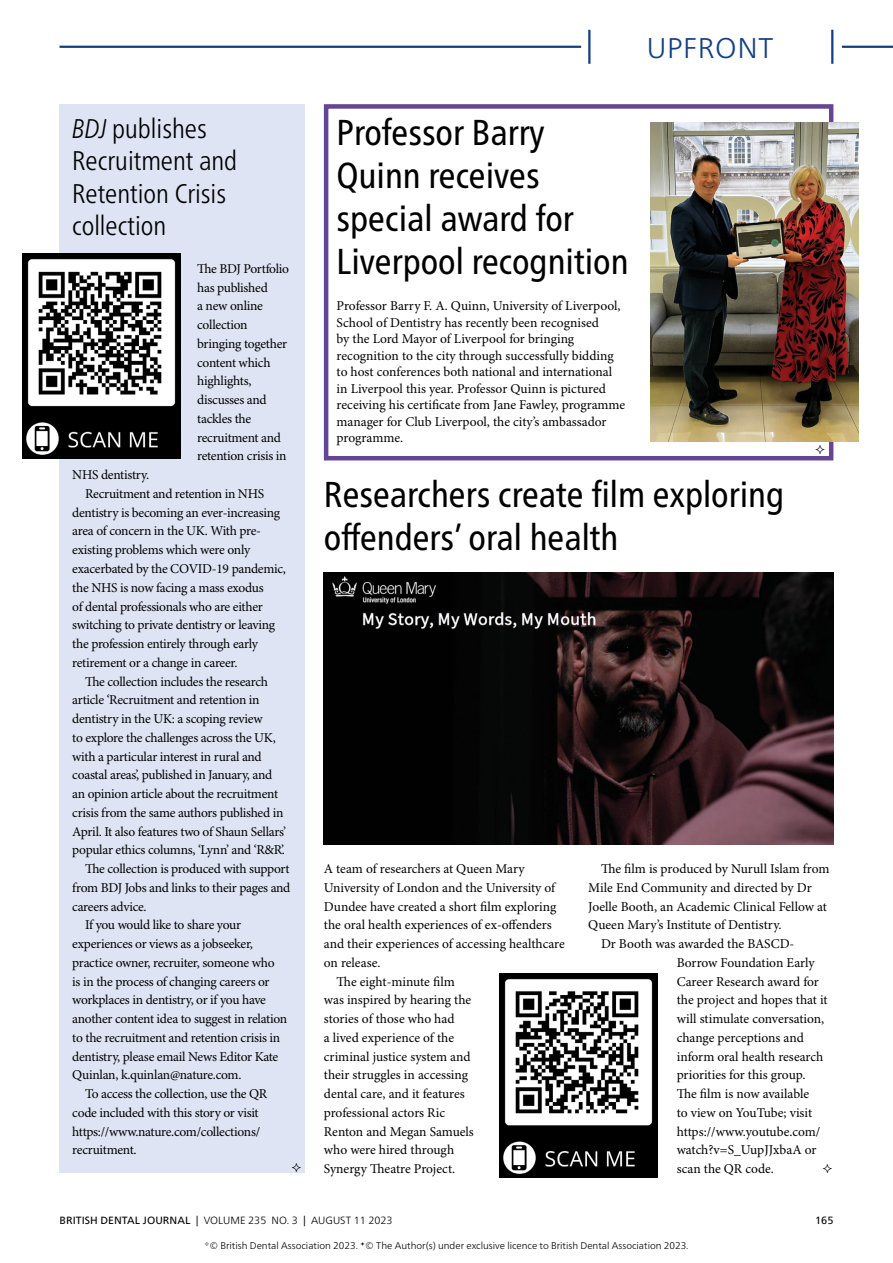
<style>
.page{position:relative;width:893px;height:1263px;background:#fff}
.page>*{position:absolute;margin:0;border:0;box-sizing:border-box;transform-origin:0 0}
.Title_3_Cnd_24pt{font:condensed 36px/43.2px "Frutiger Neue LT Pro";color:#000}
.t1{font:300 28.5px "Frutiger Neue LT Pro";letter-spacing:.025em;color:#123f84}
.Title_4_Cnd_Lt_18pt{font:300 condensed 27px/32.4px "Frutiger Neue LT Pro";color:#000}
.Para_9pt_ragged{font:13.5px/18.8px "Minion Pro";letter-spacing:-.02em;color:#000}
.Para_9pt_ragged-2{font:13.5px/18.8px "Minion Pro";color:#000}
.Title_3_Cnd_24pt-2{font:13.5px/16.5px "Minion Pro";color:#000}
.Para_9pt_ragged_1st{font:13.5px/18.8px "Minion Pro";letter-spacing:-.01em;color:#000}
.t2{font:300 10.5px "Frutiger Neue LT Pro";letter-spacing:.005em;color:#000}
.t3{font:10.5px "Frutiger Neue LT Pro";color:#000}
.t4{font:300 9.75px "Frutiger Neue LT Pro";color:#000}
.s1{font-style:italic}
.s2{font-weight:400}
</style>
<div class="page">
<div style="left:60px;top:104px;width:245px;height:1069px;background:#dee4f3"></div>
<div style="left:324px;top:104px;width:509px;height:356px;border:4px solid #644596"></div>
<img style="left:324px;top:573px;width:509px;height:271px">
<img style="left:651px;top:123px;width:208px;height:319px">
<img style="left:22px;top:253px;width:158px;height:205px">
<img style="left:500px;top:973px;width:158px;height:205px">
<hr style="left:60px;top:46px;width:521px;height:2px;background:#123f84">
<hr style="left:842px;top:46px;width:51px;height:2px;background:#123f84">
<hr style="left:588px;top:30px;width:2px;height:34px;background:#123f84">
<hr style="left:831px;top:30px;width:2px;height:34px;background:#123f84">
<p class="Title_4_Cnd_Lt_18pt" style="left:72px;top:112px;width:166px"><span class="s1">BDJ</span> publishes<br>Recruitment and<br>Retention Crisis collection</p>
<p class="Para_9pt_ragged_1st" style="left:197px;top:260px;width:94px">The BDJ Portfolio</p>
<p class="Para_9pt_ragged_1st" style="left:197px;top:279px;width:91px">has published<br>a new online collection bringing together content which highlights, discusses and tackles the recruitment and retention crisis in</p>
<p class="Para_9pt_ragged_1st" style="left:72px;top:466px;width:78px">NHS dentistry.</p>
<p class="Para_9pt_ragged" style="left:72px;top:485px;width:215px;text-indent:13px">Recruitment and retention in NHS dentistry is becoming an ever-increasing area of concern in the UK. With pre&shy;existing problems which were only exacerbated by the COVID-19 pandemic, the NHS is now facing a mass exodus<br>of dental professionals who are either switching to private dentistry or leaving the profession entirely through early retirement or a change in career.</p>
<p class="Para_9pt_ragged" style="left:72px;top:672px;width:215px;text-indent:13px">The collection includes the research article ‘Recruitment and retention in dentistry in the UK: a scoping review<br>to explore the challenges across the UK, with a particular interest in rural and coastal areas’, published in January, and an opinion article about the recruitment crisis from the same authors published in April. It also features two of Shaun Sellars’ popular ethics columns, ‘Lynn’ and ‘R&amp;R’.</p>
<p class="Para_9pt_ragged" style="left:72px;top:860px;width:220px;text-align:justify;text-indent:13px">The collection is produced with support from BDJ Jobs and links to their pages and careers advice.</p>
<p class="Para_9pt_ragged" style="left:72px;top:916px;width:216px;text-indent:13px">If you would like to share your experiences or views as a jobseeker, practice owner, recruiter, someone who<br>is in the process of changing careers or workplaces in dentistry, or if you have another content idea to suggest in relation to the recruitment and retention crisis in dentistry, please email News Editor Kate Quinlan, k.quinlan@nature.com.</p>
<p class="Para_9pt_ragged" style="left:72px;top:1085px;width:196px;text-indent:13px">To access the collection, use the QR code included with this story or visit https://www.nature.com/collections/ recruitment.</p>
<h2 class="t1" style="left:647px;top:31px;width:127px">UPFRONT</h2>
<p class="Title_3_Cnd_24pt" style="left:337px;top:110px;width:239px">Professor Barry<br>Quinn receives special award for</p>
<p class="Title_3_Cnd_24pt" style="left:337px;top:240px;width:293px">Liverpool recognition</p>
<p class="Title_3_Cnd_24pt-2" style="left:337px;top:298px;width:290px">Professor Barry F. A. Quinn, University of Liverpool, School of Dentistry has recently been recognised<br>by the Lord Mayor of Liverpool for bringing recognition to the city through successfully bidding to host conferences both national and international in Liverpool this year. Professor Quinn is pictured receiving his certificate from Jane Fawley, programme manager for Club Liverpool, the city’s ambassador programme.</p>
<p class="Title_3_Cnd_24pt" style="left:324px;top:473px;width:462px">Researchers create film exploring offenders’ oral health</p>
<p class="Para_9pt_ragged_1st" style="left:324px;top:860px;width:242px">A team of researchers at Queen Mary University of London and the University of Dundee have created a short film exploring the oral health experiences of ex-offenders and their experiences of accessing healthcare on release.</p>
<p class="Para_9pt_ragged-2" style="left:324px;top:972px;width:151px;text-indent:13px">The eight-minute film was inspired by hearing the stories of those who had<br>a lived experience of the criminal justice system and their struggles in accessing dental care, and it features professional actors Ric<br>Renton and Megan Samuels who were hired through<br>Synergy Theatre Project.</p>
<p class="Para_9pt_ragged-2" style="left:588px;top:860px;width:243px;text-indent:13px">The film is produced by Nurull Islam from Mile End Community and directed by Dr Joelle Booth, an Academic Clinical Fellow at Queen Mary’s Institute of Dentistry.</p>
<p class="Para_9pt_ragged" style="left:677px;top:935px;width:152px;text-indent:-76px">Dr Booth was awarded the BASCD-<br>Borrow Foundation Early<br>Career Research award for the project and hopes that it will stimulate conversation, change perceptions and inform oral health research priorities for this group.<br>The film is now available<br>to view on YouTube; visit https://www.youtube.com/ watch?v=S_UupJJxbaA or scan the QR code.</p>
<p class="t2" style="left:60px;top:1214px;width:335px"><span class="s2">BRITISH DENTAL JOURNAL |</span> VOLUME 235 NO. 3 <span class="s2">|</span> August 11 2023</p>
<p class="t3" style="left:815px;top:1214px;width:20px">165</p>
<p class="t4" style="left:209px;top:1240px;width:481px">© British Dental Association 2023. © The Author(s) under exclusive licence to British Dental Association 2023.</p>
</div>
